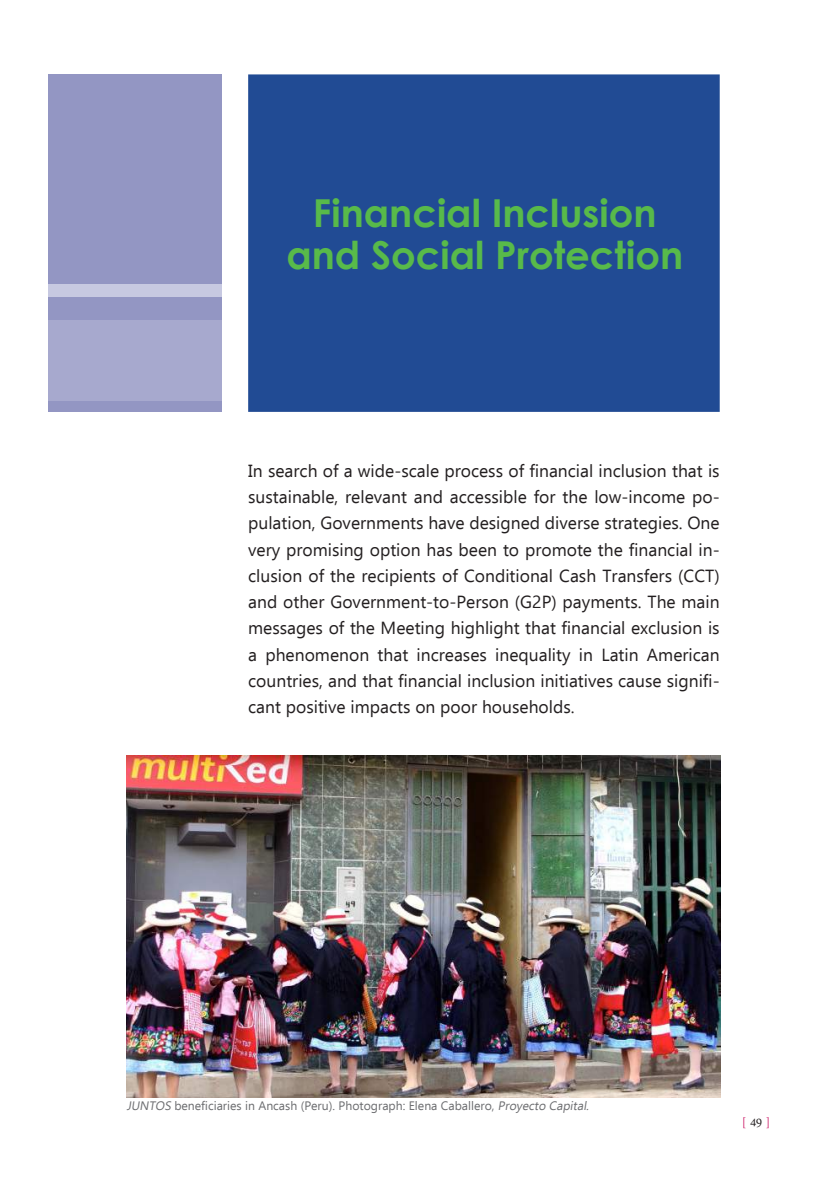
<style>
.page{position:relative;width:819px;height:1191px;background:#fff}
.page>*{position:absolute;margin:0;border:0;box-sizing:border-box;transform-origin:0 0}
.t1{font:700 38.5px/42px "Century Gothic";color:#58ba4a;text-align:center}
.t2{font:17.5px/26.2px "Ebrima";color:#231f20;text-align:justify}
.t3{font:17.5px "Arabic Typesetting";color:#cc1b67}
.t4{font:12.25px "Ebrima";color:#6c6d70}
.s1{font-style:italic}
.s2{color:#231f20}
</style>
<div class="page">
<div style="left:248px;top:74px;width:471px;height:338px;background:#214b94;border:2px solid #214b94"></div>
<div style="left:48px;top:74px;width:174px;height:338px;background:#9396c3"></div>
<div style="left:48px;top:284px;width:174px;height:12px;background:#c7c9e1"></div>
<div style="left:48px;top:320px;width:174px;height:80px;background:#a7a9ce"></div>
<img style="left:126px;top:755px;width:594px;height:343px">
<h1 class="t1" style="left:286px;top:191px;width:398px">Financial Inclusion and Social Protection</h1>
<p class="t2" style="left:248px;top:457px;width:473px">In search of a wide-scale process of financial inclusion that is sustainable, relevant and accessible for the low-income po&shy;pulation, Governments have designed diverse strategies. One very promising option has been to promote the financial in&shy;clusion of the recipients of Conditional Cash Transfers (CCT) and other Government-to-Person (G2P) payments. The main messages of the Meeting highlight that financial exclusion is a phenomenon that increases inequality in Latin American countries, and that financial inclusion initiatives cause signifi&shy;cant positive impacts on poor households.</p>
<p class="t4" style="left:127px;top:1097px;width:466px"><span class="s1">JUNTOS</span> beneficiaries in Ancash (Peru). Photograph: Elena Caballero, <span class="s1">Proyecto Capital.</span></p>
<p class="t3" style="left:742px;top:1113px;width:29px">[<span class="s2">49</span> ]</p>
</div>
